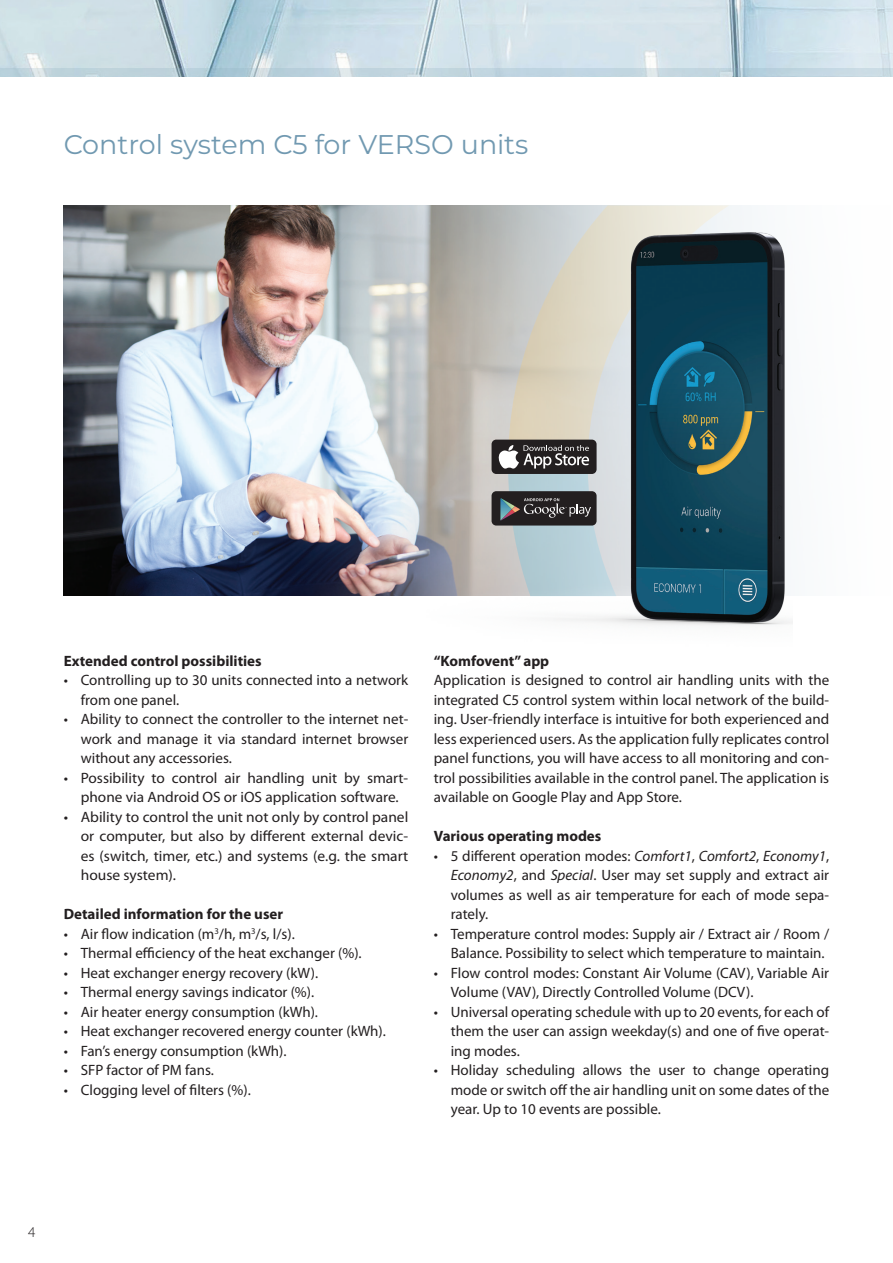
<style>
.page{position:relative;width:893px;height:1263px;background:#fff}
.page>*{position:absolute;margin:0;border:0;box-sizing:border-box;transform-origin:0 0}
.t1{font:27px "Montserrat";color:#7199b1}
.t2{font:15px/19.5px "Myriad Pro";color:#231f20;text-align:justify}
.t3{font:700 15px "Myriad Pro";color:#231f20}
.t4{font:300 15px "Myriad Pro";color:#231f20}
.s1{font-style:italic}
</style>
<div class="page">
<img style="left:0;top:0;width:638px;height:68px">
<svg style="left:638px;top:0;width:255px;height:68px;background:#cfe0e9"></svg>
<svg style="left:0;top:68px;width:893px;height:9px;background:#bed3dd"></svg>
<img style="left:64px;top:206px;width:306px;height:390px">
<img style="left:382px;top:205px;width:410px;height:421px">
<div style="left:492px;top:491px;width:105px;height:34px;background:#231f20;border-radius:5px"></div>
<div style="left:492px;top:440px;width:105px;height:34px;background:#231f20;border-radius:5px"></div>
<svg style="left:498px;top:445px;width:118px;height:151px"></svg>
<h1 class="t1" style="left:64px;top:126px;width:466px">Control system C5 for VERSO units</h1>
<p class="t3" style="left:64px;top:652px;width:199px">Extended control possibilities</p>
<p class="t2" style="left:81px;top:671px;width:329px;text-indent:-17px">• Controlling up to 30 units connected into a network from one panel.</p>
<p class="t2" style="left:81px;top:710px;width:329px;text-indent:-17px">• Ability to connect the controller to the internet net&shy;work and manage it via standard internet browser without any accessories.</p>
<p class="t2" style="left:64px;top:768px;width:346px;text-align:center">• Possibility to control air handling unit by smart&shy;phone via Android OS or iOS application software.</p>
<p class="t2" style="left:81px;top:807px;width:329px;text-indent:-17px">• Ability to control the unit not only by control panel or computer, but also by different external devic&shy;es (switch, timer, etc.) and systems (e.g. the smart house system).</p>
<p class="t3" style="left:64px;top:906px;width:221px">Detailed information for the user</p>
<p class="t2" style="left:64px;top:924px;width:233px">• Air flow indication (m<sup>3</sup>/h, m<sup>3</sup>/s, l/s).</p>
<p class="t2" style="left:64px;top:944px;width:299px">• Thermal efficiency of the heat exchanger (%).</p>
<p class="t2" style="left:64px;top:963px;width:256px">• Heat exchanger energy recovery (kW).</p>
<p class="t2" style="left:64px;top:983px;width:252px">• Thermal energy savings indicator (%).</p>
<p class="t2" style="left:64px;top:1002px;width:256px">• Air heater energy consumption (kWh).</p>
<p class="t2" style="left:64px;top:1022px;width:324px">• Heat exchanger recovered energy counter (kWh).</p>
<p class="t2" style="left:64px;top:1041px;width:224px">• Fan’s energy consumption (kWh).</p>
<p class="t2" style="left:64px;top:1061px;width:152px">• SFP factor of PM fans.</p>
<p class="t2" style="left:64px;top:1080px;width:189px">• Clogging level of filters (%).</p>
<p class="t3" style="left:434px;top:652px;width:117px">“Komfovent” app</p>
<p class="t2" style="left:434px;top:671px;width:397px">Application is designed to control air handling units with the integrated C5 control system within local network of the build&shy;ing. User-friendly interface is intuitive for both experienced and less experienced users. As the application fully replicates control panel functions, you will have access to all monitoring and con&shy;trol possibilities available in the control panel. The application is available on Google Play and App Store.</p>
<p class="t3" style="left:434px;top:828px;width:169px">Various operating modes</p>
<p class="t2" style="left:451px;top:846px;width:380px;text-indent:-17px">• 5 different operation modes: <span class="s1">Comfort1</span>, <span class="s1">Comfort2</span>, <span class="s1">Economy1</span>, <span class="s1">Economy2</span>, and <span class="s1">Special</span>. User may set supply and extract air volumes as well as air temperature for each of mode sepa&shy;rately.</p>
<p class="t2" style="left:434px;top:924px;width:397px;text-align:right">• Temperature control modes: Supply air / Extract air / Room /<br>Balance. Possibility to select which temperature to maintain.</p>
<p class="t2" style="left:451px;top:963px;width:380px;text-indent:-17px">• Flow control modes: Constant Air Volume (CAV), Variable Air<br>Volume (VAV), Directly Controlled Volume (DCV).</p>
<p class="t2" style="left:451px;top:1002px;width:380px;text-indent:-17px">• Universal operating schedule with up to 20 events, for each of them the user can assign weekday(s) and one of five operat&shy;ing modes.</p>
<p class="t2" style="left:451px;top:1061px;width:380px;text-indent:-17px">• Holiday scheduling allows the user to change operating mode or switch off the air handling unit on some dates of the year. Up to 10 events are possible.</p>
<p class="t4" style="left:28px;top:1224px;width:9px">4</p>
</div>
